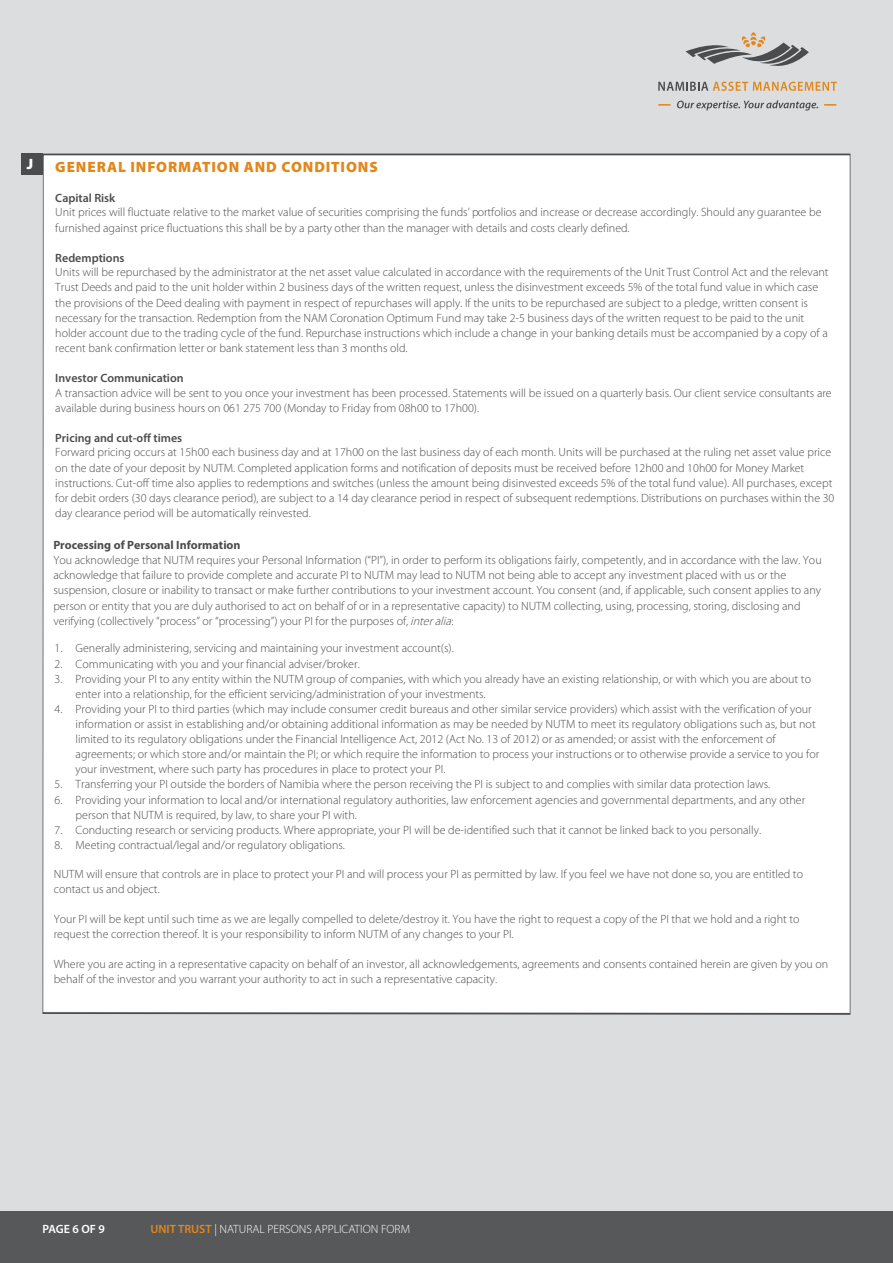
<style>
.page{position:relative;width:893px;height:1263px;background:#dcdddf}
.page>*{position:absolute;margin:0;border:0;box-sizing:border-box;transform-origin:0 0}
.t1{font:900 15px "Myriad Pro";letter-spacing:.06em;color:#e2871a}
.t2{font:900 15px "Myriad Pro";color:#fff}
.t3{font:300 12px/15.1px "Myriad Pro";color:#4b4c4d}
.t4{font:600 12px "Myriad Pro";color:#4b4c4d}
.t5{font:300 12px "Myriad Pro";color:#fff}
.t6{font:700 12px "Myriad Pro";color:#4b4c4d}
.t7{font:600 12px "Myriad Pro";letter-spacing:-.01em;color:#fff}
.s1{font-style:italic}
.s2{font-weight:600;color:#e2871a}
</style>
<div class="page">
<div style="left:0;top:1212px;width:893px;height:51px;background:#57585a"></div>
<svg style="left:686px;top:32px;width:123px;height:34px"></svg>
<svg style="left:658px;top:82px;width:179px;height:9px"></svg>
<svg style="left:677px;top:100px;width:141px;height:11px"></svg>
<svg style="left:658px;top:104px;width:12px;height:2px"></svg>
<svg style="left:824px;top:104px;width:12px;height:2px"></svg>
<div style="left:42px;top:153px;width:809px;height:862px;background:#fff"></div>
<div style="left:22px;top:153px;width:21px;height:21px;background:#4b4c4d"></div>
<p class="t2" style="left:27px;top:153px;width:8px">J</p>
<p class="t1" style="left:55px;top:157px;width:324px">GENERAL INFORMATION AND CONDITIONS</p>
<p class="t4" style="left:55px;top:190px;width:62px">Capital Risk</p>
<p class="t3" style="left:55px;top:205px;width:768px">Unit prices will fluctuate relative to the market value of securities comprising the funds’ portfolios and increase or decrease accordingly. Should any guarantee be furnished against price fluctuations this shall be by a party other than the manager with details and costs clearly defined.</p>
<p class="t4" style="left:55px;top:250px;width:71px">Redemptions</p>
<p class="t3" style="left:55px;top:265px;width:775px">Units will be repurchased by the administrator at the net asset value calculated in accordance with the requirements of the Unit Trust Control Act and the relevant Trust Deeds and paid to the unit holder within 2 business days of the written request, unless the disinvestment exceeds 5% of the total fund value in which case the provisions of the Deed dealing with payment in respect of repurchases will apply. If the units to be repurchased are subject to a pledge, written consent is necessary for the transaction. Redemption from the NAM Coronation Optimum Fund may take 2-5 business days of the written request to be paid to the unit holder account due to the trading cycle of the fund. Repurchase instructions which include a change in your banking details must be accompanied by a copy of a recent bank confirmation letter or bank statement less than 3 months old.</p>
<p class="t4" style="left:55px;top:370px;width:130px">Investor Communication</p>
<p class="t3" style="left:55px;top:385px;width:778px">A transaction advice will be sent to you once your investment has been processed. Statements will be issued on a quarterly basis. Our client service consultants are available during business hours on 061 275 700 (Monday to Friday from 08h00 to 17h00).</p>
<p class="t4" style="left:55px;top:430px;width:128px">Pricing and cut-off times</p>
<p class="t3" style="left:55px;top:445px;width:781px">Forward pricing occurs at 15h00 each business day and at 17h00 on the last business day of each month. Units will be purchased at the ruling net asset value price on the date of your deposit by NUTM. Completed application forms and notification of deposits must be received before 12h00 and 10h00 for Money Market instructions. Cut-off time also applies to redemptions and switches (unless the amount being disinvested exceeds 5% of the total fund value). All purchases, except for debit orders (30 days clearance period), are subject to a 14 day clearance period in respect of subsequent redemptions. Distributions on purchases within the 30 day clearance period will be automatically reinvested.</p>
<p class="t6" style="left:53px;top:537px;width:189px">Processing of Personal Information</p>
<p class="t3" style="left:53px;top:552px;width:770px">You acknowledge that NUTM requires your Personal Information (“PI”), in order to perform its obligations fairly, competently, and in accordance with the law. You acknowledge that failure to provide complete and accurate PI to NUTM may lead to NUTM not being able to accept any investment placed with us or the suspension, closure or inability to transact or make further contributions to your investment account. You consent (and, if applicable, such consent applies to any person or entity that you are duly authorised to act on behalf of or in a representative capacity) to NUTM collecting, using, processing, storing, disclosing and verifying (collectively “process” or “processing”) your PI for the purposes of, <span class="s1">interalia</span>:</p>
<p class="t3" style="left:55px;top:641px;width:401px">1. Generally administering, servicing and maintaining your investment account(s).</p>
<p class="t3" style="left:55px;top:656px;width:307px">2. Communicating with you and your financial adviser/broker.</p>
<p class="t3" style="left:76px;top:671px;width:737px;text-indent:-21px">3. Providing your PI to any entity within the NUTM group of companies, with which you already have an existing relationship, or with which you are about to enter into a relationship, for the efficient servicing/administration of your investments.</p>
<p class="t3" style="left:76px;top:701px;width:745px;text-indent:-21px">4. Providing your PI to third parties (which may include consumer credit bureaus and other similar service providers) which assist with the verification of your information or assist in establishing and/or obtaining additional information as may be needed by NUTM to meet its regulatory obligations such as, but not limited to its regulatory obligations under the Financial Intelligence Act, 2012 (Act No. 13 of 2012) or as amended; or assist with the enforcement of agreements; or which store and/or maintain the PI; or which require the information to process your instructions or to otherwise provide a service to you for your investment, where such party has procedures in place to protect your PI.</p>
<p class="t3" style="left:55px;top:777px;width:717px">5. Transferring your PI outside the borders of Namibia where the person receiving the PI is subject to and complies with similar data protection laws.</p>
<p class="t3" style="left:76px;top:792px;width:731px;text-indent:-21px">6. Providing your information to local and/or international regulatory authorities, law enforcement agencies and governmental departments, and any other person that NUTM is required, by law, to share your PI with.</p>
<p class="t3" style="left:55px;top:822px;width:708px">7. Conducting research or servicing products. Where appropriate, your PI will be de-identified such that it cannot be linked back to you personally.</p>
<p class="t3" style="left:55px;top:837px;width:292px">8. Meeting contractual/legal and/or regulatory obligations.</p>
<p class="t3" style="left:54px;top:866px;width:751px">NUTM will ensure that controls are in place to protect your PI and will process your PI as permitted by law. If you feel we have not done so, you are entitled to contact us and object.</p>
<p class="t3" style="left:54px;top:911px;width:747px">Your PI will be kept until such time as we are legally compelled to delete/destroy it. You have the right to request a copy of the PI that we hold and a right to request the correction thereof. It is your responsibility to inform NUTM of any changes to your PI.</p>
<p class="t3" style="left:54px;top:957px;width:776px">Where you are acting in a representative capacity on behalf of an investor, all acknowledgements, agreements and consents contained herein are given by you on behalf of the investor and you warrant your authority to act in such a representative capacity.</p>
<p class="t7" style="left:43px;top:1221px;width:64px">PAGE 6 OF 9</p>
<p class="t5" style="left:151px;top:1221px;width:261px"><span class="s2">UNIT TRUST</span> | NATURAL PERSONS APPLICATION FORM</p>
</div>
